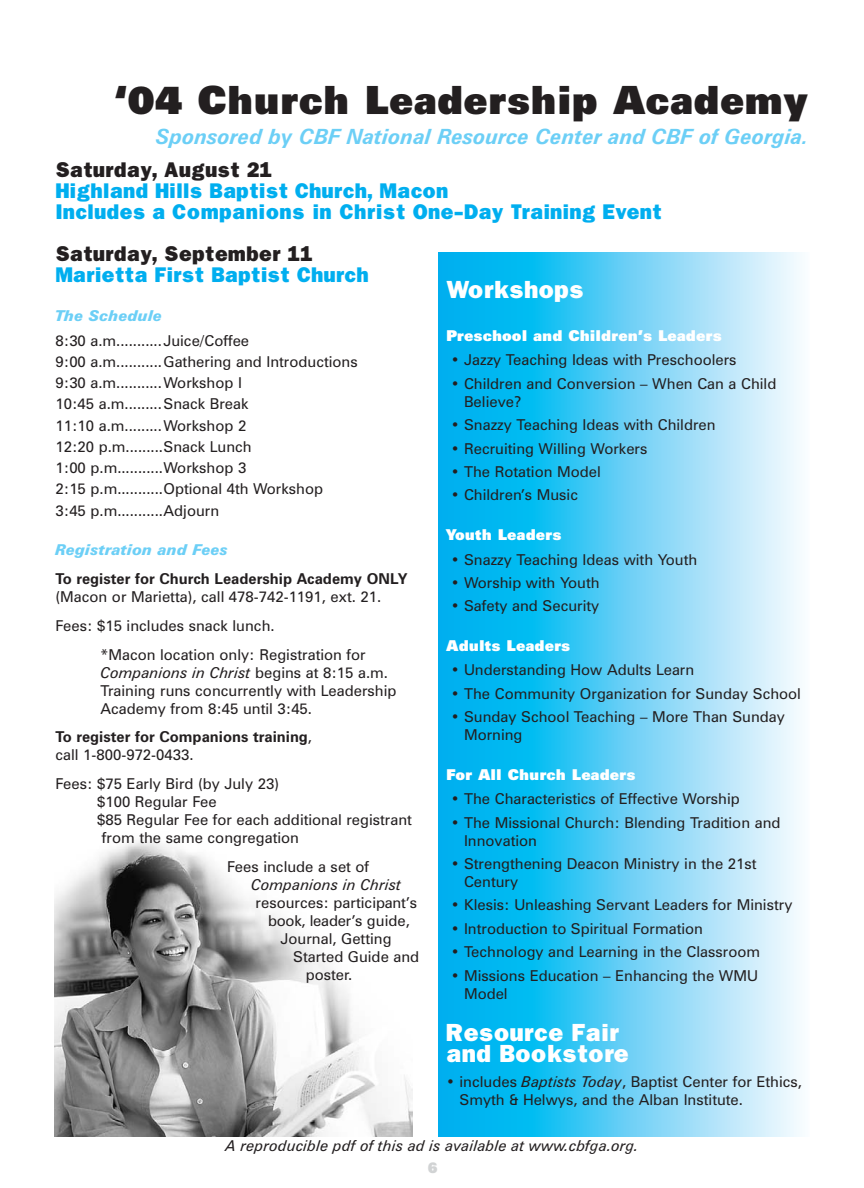
<style>
.page{position:relative;width:864px;height:1188px;background:#fff}
.page>*{position:absolute;margin:0;border:0;box-sizing:border-box;transform-origin:0 0}
.t1{font:900 39px "Zurich BT";color:#231f20}
.t2{font:italic 700 21px "Zurich BT";color:#6ccff6}
.t3{font:800 21px/21px "Franklin";color:#fff}
.t4{font:800 18px/21px "Franklin";color:#00aeef}
.t5{font:800 18px "Franklin";color:#231f20}
.t6{font:15px/18px "Zurich BT";color:#231f20}
.t7{font:700 15px/18px "Zurich BT";color:#231f20}
.t8{font:900 15px "Zurich BT";color:#fff}
.t9{font:italic 15px "Zurich BT";color:#231f20}
.t10{font:italic 900 15px "Zurich BT";color:#6ccff6}
.t11{font:900 15px "Zurich BT";color:#d1d3d4}
.s1{font-style:italic}
.s2{font-weight:400}
</style>
<div class="page">
<img style="left:54px;top:841px;width:358px;height:296px">
<svg style="left:439px;top:252px;width:361px;height:885px;background:#63d0f5"></svg>
<h1 class="t1" style="left:114px;top:86px;width:696px">‘04 Church Leadership Academy</h1>
<h2 class="t2" style="left:156px;top:129px;width:654px">Sponsored by CBF National Resource Center and CBF of Georgia.</h2>
<p class="t5" style="left:56px;top:163px;width:218px">Saturday, August 21</p>
<p class="t4" style="left:56px;top:182px;width:608px">Highland Hills Baptist Church, Macon<br>Includes a Companions in Christ One-Day Training Event</p>
<p class="t5" style="left:56px;top:247px;width:259px">Saturday, September 11</p>
<p class="t4" style="left:56px;top:266px;width:315px">Marietta First Baptist Church</p>
<p class="t10" style="left:56px;top:311px;width:108px">The Schedule</p>
<p class="t6" style="left:56px;top:331px;width:304px;line-height:21.3px">8:30 a.m...........Juice/Coffee<br>9:00 a.m...........Gathering and Introductions 9:30 a.m...........Workshop I<br>10:45 a.m.........Snack Break<br>11:10 a.m.........Workshop 2<br>12:20 p.m.........Snack Lunch<br>1:00 p.m...........Workshop 3<br>2:15 p.m...........Optional 4th Workshop<br>3:45 p.m...........Adjourn</p>
<p class="t10" style="left:56px;top:545px;width:174px">Registration and Fees</p>
<p class="t7" style="left:56px;top:571px;width:354px">To register for Church Leadership Academy ONLY</p>
<p class="t6" style="left:56px;top:584px;width:327px;line-height:28.8px">(Macon or Marietta), call 478-742-1191, ext. 21.<br>Fees: $15 includes snack lunch.</p>
<p class="t6" style="left:100px;top:647px;width:298px">*Macon location only: Registration for <span class="s1">Companions in Christ</span> begins at 8:15 a.m.<br>Training runs concurrently with Leadership Academy from 8:45 until 3:45.</p>
<p class="t7" style="left:55px;top:729px;width:258px">To register for Companions training<span class="s2">, call 1-800-972-0433.</span></p>
<p class="t6" style="left:55px;top:776px;width:225px">Fees: $75 Early Bird (by July 23)</p>
<p class="t6" style="left:97px;top:794px;width:121px">$100 Regular Fee</p>
<p class="t6" style="left:97px;top:812px;width:316px">$85 Regular Fee for each additional registrant</p>
<p class="t6" style="left:102px;top:830px;width:199px">from the same congregation</p>
<p class="t6" style="left:227px;top:859px;width:143px">Fees include a set of</p>
<p class="t9" style="left:251px;top:879px;width:152px">Companions in Christ</p>
<p class="t6" style="left:256px;top:895px;width:163px">resources: participant’s</p>
<p class="t6" style="left:268px;top:913px;width:143px">book, leader’s guide,</p>
<p class="t6" style="left:281px;top:931px;width:112px">Journal, Getting</p>
<p class="t6" style="left:293px;top:949px;width:128px">Started Guide and</p>
<p class="t6" style="left:306px;top:967px;width:48px">poster.</p>
<h2 class="t3" style="left:446px;top:281px;width:139px">Workshops</h2>
<p class="t8" style="left:446px;top:330px;width:277px">Preschool and Children’s Leaders</p>
<p class="t6" style="left:451px;top:352px;width:287px">• Jazzy Teaching Ideas with Preschoolers</p>
<p class="t6" style="left:464px;top:376px;width:314px;text-indent:-13px">• Children and Conversion – When Can a Child<br>Believe?</p>
<p class="t6" style="left:451px;top:417px;width:266px">• Snazzy Teaching Ideas with Children</p>
<p class="t6" style="left:451px;top:441px;width:198px">• Recruiting Willing Workers</p>
<p class="t6" style="left:451px;top:464px;width:151px">• The Rotation Model</p>
<p class="t6" style="left:451px;top:487px;width:129px">• Children’s Music</p>
<p class="t8" style="left:446px;top:529px;width:117px">Youth Leaders</p>
<p class="t6" style="left:451px;top:551px;width:248px">• Snazzy Teaching Ideas with Youth</p>
<p class="t6" style="left:451px;top:575px;width:150px">• Worship with Youth</p>
<p class="t6" style="left:451px;top:598px;width:150px">• Safety and Security</p>
<p class="t8" style="left:446px;top:640px;width:126px">Adults Leaders</p>
<p class="t6" style="left:451px;top:662px;width:245px">• Understanding How Adults Learn</p>
<p class="t6" style="left:451px;top:686px;width:352px">• The Community Organization for Sunday School</p>
<p class="t6" style="left:464px;top:709px;width:322px;text-indent:-13px">• Sunday School Teaching – More Than Sunday<br>Morning</p>
<p class="t8" style="left:446px;top:769px;width:191px">For All Church Leaders</p>
<p class="t6" style="left:451px;top:791px;width:291px">• The Characteristics of Effective Worship</p>
<p class="t6" style="left:464px;top:815px;width:318px;text-indent:-13px">• The Missional Church: Blending Tradition and<br>Innovation</p>
<p class="t6" style="left:464px;top:856px;width:294px;text-indent:-13px">• Strengthening Deacon Ministry in the 21st<br>Century</p>
<p class="t6" style="left:451px;top:897px;width:343px">• Klesis: Unleashing Servant Leaders for Ministry</p>
<p class="t6" style="left:451px;top:921px;width:254px">• Introduction to Spiritual Formation</p>
<p class="t6" style="left:451px;top:944px;width:311px">• Technology and Learning in the Classroom</p>
<p class="t6" style="left:464px;top:968px;width:296px;text-indent:-13px">• Missions Education – Enhancing the WMU<br>Model</p>
<h2 class="t3" style="left:446px;top:1024px;width:184px">Resource Fair and Bookstore</h2>
<p class="t6" style="left:460px;top:1074px;width:344px;text-indent:-13px">• includes <span class="s1">Baptists Today</span>, Baptist Center for Ethics,<br>Smyth &amp; Helwys, and the Alban Institute.</p>
<p class="t9" style="left:226px;top:1140px;width:414px">A reproducible pdf of this ad is available at www.cbfga.org.</p>
<p class="t11" style="left:427px;top:1163px;width:12px">6</p>
</div>
